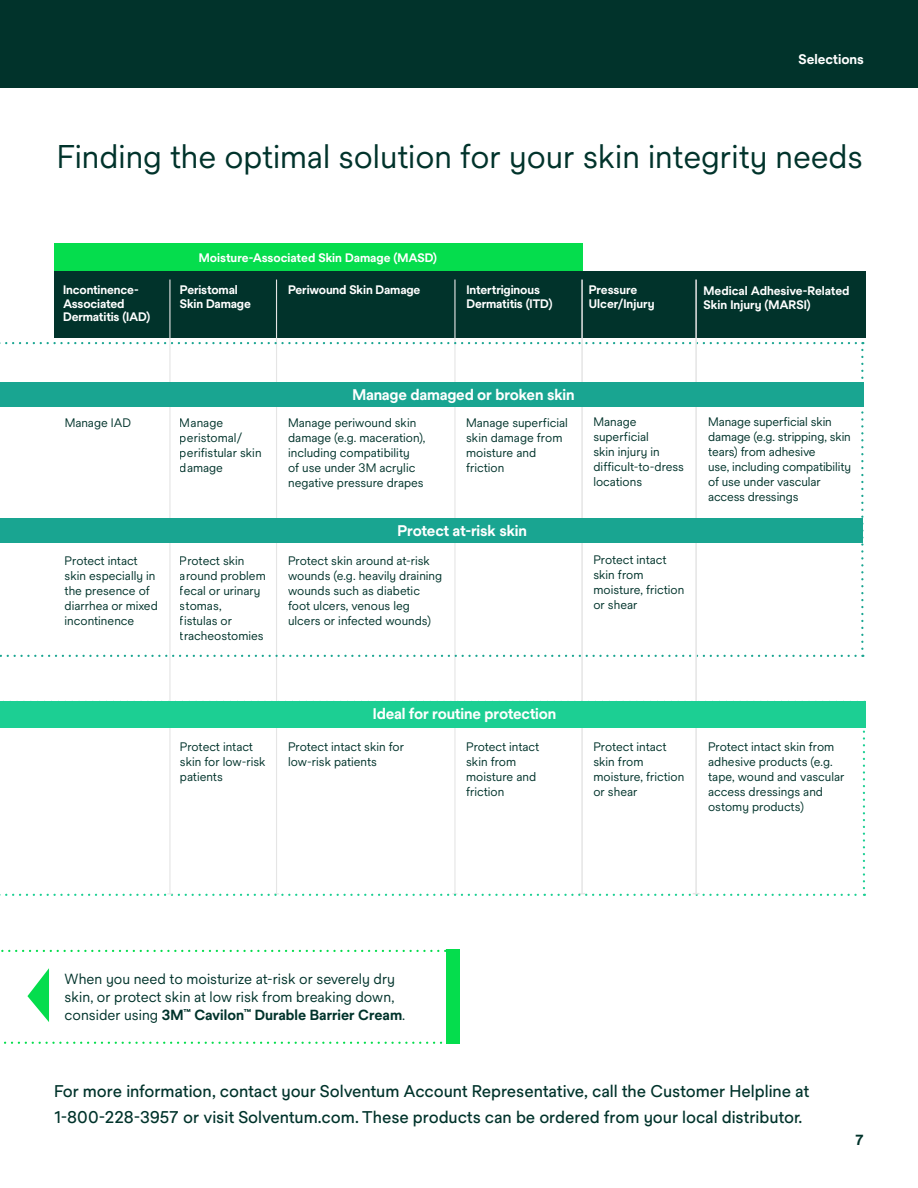
<style>
.page{position:relative;width:918px;height:1188px;background:#fff}
.page>*{position:absolute;margin:0;border:0;box-sizing:border-box;transform-origin:0 0}
.t1{font:31.95px "Solve Pro";color:#01332b}
.t2{font:500 16.5px/25.5px "Solve Pro";letter-spacing:-.005em;color:#01332b}
.Intro_copy{font:700 15px "Solve Pro";letter-spacing:-.015em;color:#fff}
.t3{font:14.25px/18px "Solve Pro";color:#01332b}
.t4{font:700 14.25px "Solve Pro";color:#01332b}
.t5{font:700 13.5px "Solve Pro";letter-spacing:-.005em;color:#fff}
.t6{font:12px/15px "Solve Pro";color:#01332b}
.t7{font:700 12px/13.5px "Solve Pro";letter-spacing:-.01em;color:#fff}
.s1{font-weight:700}
</style>
<div class="page">
<div style="left:54px;top:243px;width:528px;height:28px;background:#05dd4d"></div>
<div style="left:54px;top:271px;width:811px;height:66px;background:#01332b"></div>
<hr style="left:581px;top:280px;width:2px;height:614px;background:#e5e5e5">
<hr style="left:276px;top:280px;width:1px;height:614px;background:#e5e5e5">
<hr style="left:454px;top:280px;width:2px;height:614px;background:#e5e5e5">
<div style="left:0;top:0;width:918px;height:88px;background:#01332b"></div>
<svg style="left:0;top:342px;width:863px;height:2px"></svg>
<svg style="left:0;top:350px;width:863px;height:307px"></svg>
<hr style="left:169px;top:280px;width:2px;height:614px;background:#e5e5e5">
<hr style="left:695px;top:280px;width:2px;height:614px;background:#e5e5e5">
<svg style="left:0;top:728px;width:865px;height:168px"></svg>
<div style="left:1px;top:382px;width:863px;height:25px;background:#19a591"></div>
<div style="left:0;top:518px;width:863px;height:25px;background:#19a591"></div>
<div style="left:0;top:701px;width:865px;height:27px;background:#1ccf93"></div>
<svg style="left:1px;top:950px;width:445px;height:94px"></svg>
<div style="left:446px;top:950px;width:14px;height:94px;background:#05dd4d"></div>
<p class="t5" style="left:799px;top:52px;width:67px">Selections</p>
<p class="t1" style="left:57px;top:138px;width:808px">Finding the optimal solution for your skin integrity needs</p>
<p class="t7" style="left:199px;top:251px;width:240px">Moisture-Associated Skin Damage (MASD)</p>
<p class="t7" style="left:63px;top:284px;width:89px">Incontinence-<br>Associated<br>Dermatitis (IAD)</p>
<p class="t7" style="left:180px;top:284px;width:73px">Peristomal<br>Skin Damage</p>
<p class="t7" style="left:288px;top:284px;width:134px">Periwound Skin Damage</p>
<p class="t7" style="left:467px;top:284px;width:88px">Intertriginous<br>Dermatitis (ITD)</p>
<p class="t7" style="left:589px;top:284px;width:67px">Pressure<br>Ulcer/Injury</p>
<p class="t7" style="left:704px;top:285px;width:148px">Medical Adhesive-Related<br>Skin Injury (MARSI)</p>
<p class="Intro_copy" style="left:352px;top:386px;width:224px">Manage damaged or broken skin</p>
<p class="t6" style="left:65px;top:416px;width:68px">Manage IAD</p>
<p class="t6" style="left:180px;top:416px;width:83px">Manage peristomal/ perifistular skin damage</p>
<p class="t6" style="left:288px;top:416px;width:139px">Manage periwound skin damage (e.g. maceration), including compatibility<br>of use under 3M acrylic negative pressure drapes</p>
<p class="t6" style="left:466px;top:416px;width:103px">Manage superficial skin damage from moisture and friction</p>
<p class="t6" style="left:593px;top:415px;width:92px">Manage superficial<br>skin injury in difficult-to-dress locations</p>
<p class="t6" style="left:708px;top:415px;width:145px">Manage superficial skin damage (e.g. stripping, skin tears) from adhesive<br>use, including compatibility of use under vascular access dressings</p>
<p class="Intro_copy" style="left:398px;top:522px;width:131px">Protect at-risk skin</p>
<p class="t6" style="left:65px;top:554px;width:95px">Protect intact skin especially in the presence of diarrhea or mixed incontinence</p>
<p class="t6" style="left:180px;top:554px;width:87px">Protect skin around problem fecal or urinary stomas,<br>fistulas or tracheostomies</p>
<p class="t6" style="left:288px;top:554px;width:156px">Protect skin around at-risk wounds (e.g. heavily draining wounds such as diabetic foot ulcers, venous leg ulcers or infected wounds)</p>
<p class="t6" style="left:593px;top:553px;width:92px">Protect intact skin from moisture, friction or shear</p>
<p class="Intro_copy" style="left:373px;top:705px;width:185px">Ideal for routine protection</p>
<p class="t6" style="left:180px;top:739px;width:87px">Protect intact skin for low-risk patients</p>
<p class="t6" style="left:288px;top:739px;width:118px">Protect intact skin for low-risk patients</p>
<p class="t6" style="left:466px;top:739px;width:75px">Protect intact skin from moisture and friction</p>
<p class="t6" style="left:593px;top:739px;width:92px">Protect intact skin from moisture, friction or shear</p>
<p class="t6" style="left:708px;top:739px;width:138px">Protect intact skin from adhesive products (e.g. tape, wound and vascular access dressings and ostomy products)</p>
<p class="t3" style="left:65px;top:970px;width:342px">When you need to moisturize at-risk or severely dry skin, or protect skin at low risk from breaking down, consider using <span class="s1">3M</span><sup>™</sup> <span class="s1">Cavilon</span><sup>™</sup> <span class="s1">Durable Barrier Cream</span>.</p>
<p class="t2" style="left:54px;top:1079px;width:757px">For more information, contact your Solventum Account Representative, call the Customer Helpline at<br>1-800-228-3957 or visit Solventum.com. These products can be ordered from your local distributor.</p>
<p class="t4" style="left:855px;top:1131px;width:10px">7</p>
</div>
